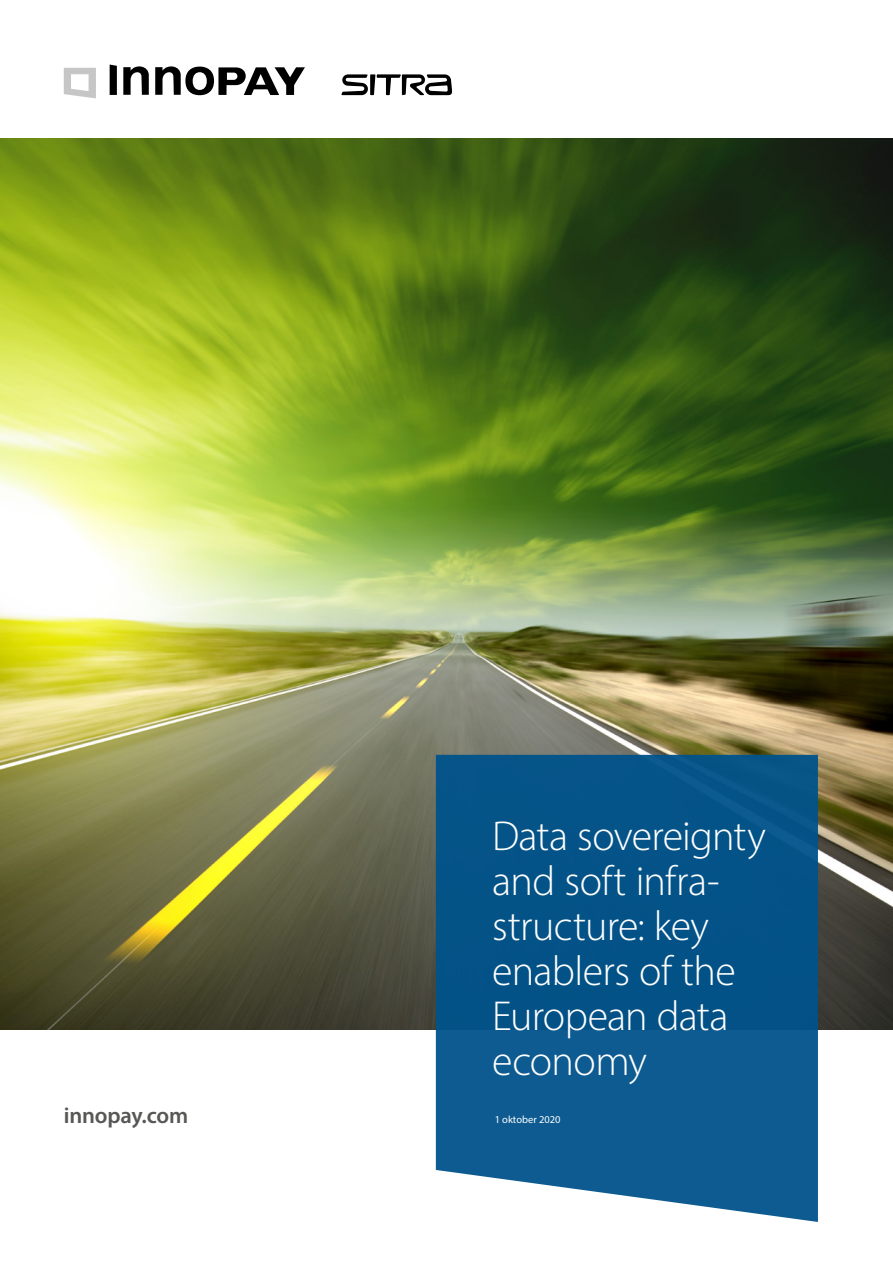
<style>
.page{position:relative;width:893px;height:1263px;background:#fff}
.page>*{position:absolute;margin:0;border:0;box-sizing:border-box;transform-origin:0 0}
.t1{font:300 42px/45px "Myriad Pro";letter-spacing:-.015em;color:#fff}
.t2{font:600 22.65px "Myriad Pro";letter-spacing:-.005em;color:#575756}
.t3{font:10.5px "Myriad Pro";color:#fff}
</style>
<div class="page">
<img style="left:0;top:138px;width:893px;height:892px">
<svg style="left:64px;top:68px;width:32px;height:30px"></svg>
<svg style="left:110px;top:65px;width:7px;height:30px"></svg>
<svg style="left:123px;top:66px;width:26px;height:29px"></svg>
<svg style="left:155px;top:66px;width:150px;height:29px"></svg>
<div style="left:436px;top:755px;width:382px;height:467px;background:#055489"></div>
<svg style="left:341px;top:74px;width:111px;height:21px"></svg>
<p class="t2" style="left:64px;top:1101px;width:126px">innopay.com</p>
<p class="t1" style="left:492px;top:813px;width:275px">Data sovereignty and soft infra&shy;structure: key enablers of the<br>European data economy</p>
<p class="t3" style="left:495px;top:1113px;width:67px">1 oktober 2020</p>
</div>
